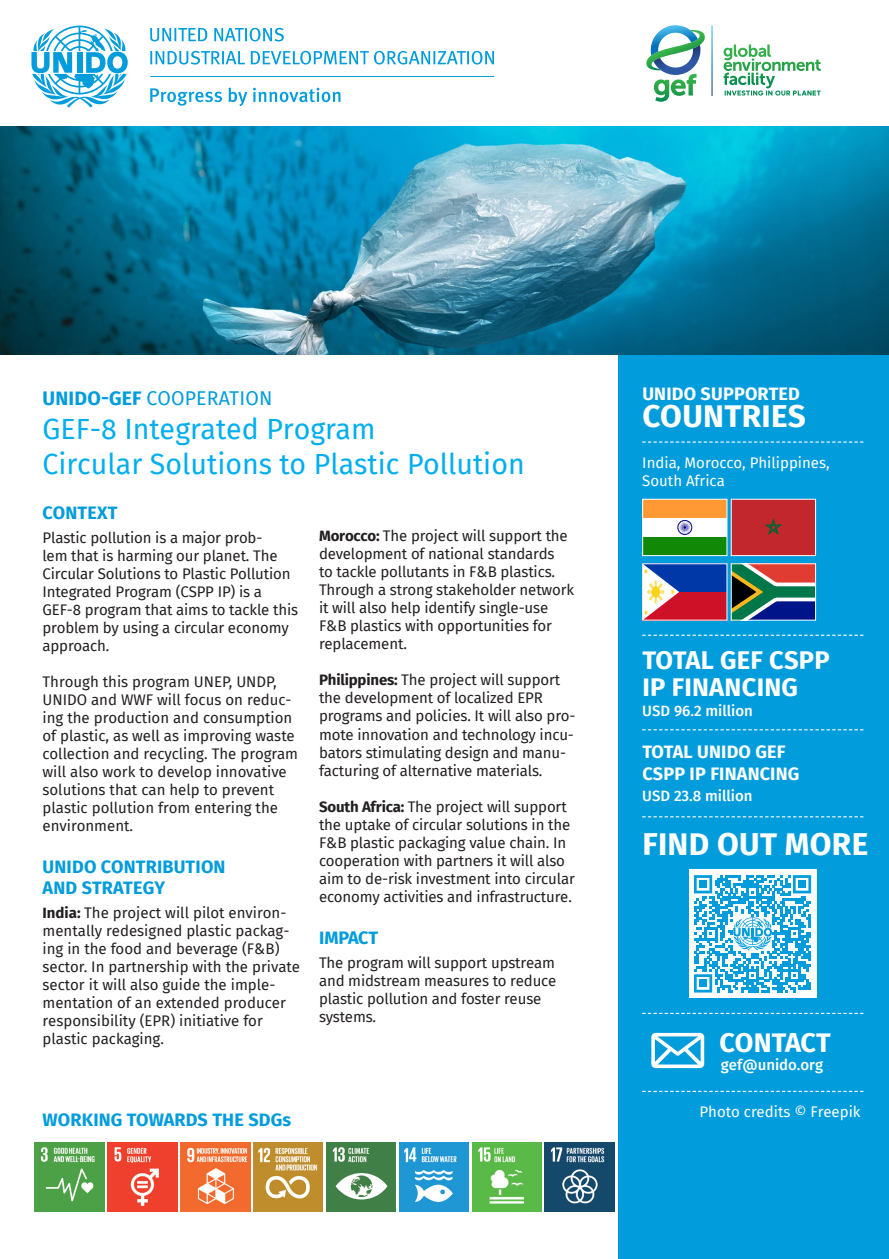
<style>
.page{position:relative;width:889px;height:1259px;background:#fff}
.page>*{position:absolute;margin:0;border:0;box-sizing:border-box;transform-origin:0 0}
.t1{font:700 31.5px "Fira Sans";letter-spacing:.01em;color:#fff}
.t2{font:28.5px/34.2px "Fira Sans";color:#00aeef}
.t3{font:700 27px "Fira Sans";color:#fff}
.t4{font:700 25.5px/27px "Fira Sans";letter-spacing:.01em;color:#fff}
.t5{font:19.5px "Fira Sans";letter-spacing:.01em;color:#009cdc}
.t6{font:700 18px "Fira Sans";letter-spacing:.01em;color:#009cdc}
.t7{font:700 18px/22.5px "Fira Sans";letter-spacing:.01em;color:#fff}
.t8{font:15px/18px "Fira Sans";letter-spacing:-.01em;color:#231f20}
.t9{font:15px/18px "Fira Sans";color:#fff}
.t10{font:500 15px "Fira Sans";color:#fff}
.s1{font-weight:700}
</style>
<div class="page">
<div style="left:619px;top:325px;width:270px;height:934px;background:#009cdc"></div>
<img style="left:35px;top:1142px;width:69px;height:70px">
<img style="left:107px;top:1142px;width:70px;height:70px">
<img style="left:180px;top:1142px;width:70px;height:70px">
<img style="left:545px;top:1142px;width:69px;height:70px">
<div style="left:642px;top:499px;width:85px;height:56px;background:#f93"></div>
<div style="left:642px;top:518px;width:85px;height:37px;background:#fff"></div>
<div style="left:642px;top:537px;width:85px;height:18px;background:#128807"></div>
<svg style="left:678px;top:520px;width:14px;height:14px"></svg>
<div style="left:642px;top:499px;width:85px;height:57px;border:1px solid #fff"></div>
<div style="left:731px;top:499px;width:84px;height:56px;background:#c1272d"></div>
<svg style="left:764px;top:518px;width:18px;height:17px"></svg>
<div style="left:731px;top:499px;width:85px;height:57px;border:1px solid #fff"></div>
<div style="left:642px;top:564px;width:85px;height:56px;background:#0038a8"></div>
<div style="left:642px;top:592px;width:85px;height:28px;background:#ce1126"></div>
<svg style="left:644px;top:565px;width:35px;height:53px"></svg>
<div style="left:642px;top:563px;width:85px;height:57px;border:1px solid #fff"></div>
<svg style="left:733px;top:565px;width:81px;height:53px;background:#5d625e"></svg>
<div style="left:731px;top:563px;width:85px;height:57px;border:1px solid #fff"></div>
<img style="left:253px;top:1142px;width:70px;height:70px">
<img style="left:326px;top:1142px;width:70px;height:70px">
<img style="left:472px;top:1142px;width:70px;height:70px">
<img style="left:399px;top:1142px;width:70px;height:70px">
<svg style="left:642px;top:441px;width:221px;height:1px"></svg>
<svg style="left:642px;top:634px;width:221px;height:2px"></svg>
<img style="left:0;top:126px;width:889px;height:229px">
<svg style="left:723px;top:44px;width:97px;height:52px"></svg>
<svg style="left:711px;top:25px;width:1px;height:71px"></svg>
<svg style="left:646px;top:25px;width:59px;height:77px"></svg>
<svg style="left:642px;top:1012px;width:221px;height:2px"></svg>
<svg style="left:642px;top:1090px;width:221px;height:2px"></svg>
<svg style="left:642px;top:816px;width:221px;height:1px"></svg>
<svg style="left:651px;top:1032px;width:53px;height:36px"></svg>
<svg style="left:642px;top:729px;width:221px;height:1px"></svg>
<div style="left:689px;top:870px;width:127px;height:127px;background:#fff"></div>
<svg style="left:694px;top:875px;width:117px;height:117px"></svg>
<svg style="left:31px;top:26px;width:97px;height:82px"></svg>
<hr style="left:150px;top:76px;width:344px;height:1px;background:#009cdc">
<svg style="left:150px;top:88px;width:72px;height:18px"></svg>
<svg style="left:228px;top:88px;width:19px;height:18px"></svg>
<svg style="left:253px;top:88px;width:87px;height:14px"></svg>
<svg style="left:150px;top:51px;width:344px;height:14px"></svg>
<svg style="left:150px;top:28px;width:134px;height:13px"></svg>
<p class="t5" style="left:43px;top:384px;width:231px"><span class="s1">UNIDO-GEF</span> COOPERATION</p>
<p class="t2" style="left:43px;top:411px;width:483px">GEF-8 Integrated Program<br>Circular Solutions to Plastic Pollution</p>
<p class="t6" style="left:43px;top:497px;width:76px">CONTEXT</p>
<p class="t8" style="left:43px;top:528px;width:257px">Plastic pollution is a major prob-<br>lem that is harming our planet. The<br>Circular Solutions to Plastic Pollution<br>Integrated Program (CSPP IP) is a<br>GEF-8 program that aims to tackle this problem by using a circular economy approach.</p>
<p class="t8" style="left:43px;top:672px;width:257px">Through this program UNEP, UNDP, UNIDO and WWF will focus on reduc&shy;ing the production and consumption of plastic, as well as improving waste collection and recycling. The program will also work to develop innovative solutions that can help to prevent plastic pollution from entering the environment.</p>
<p class="t6" style="left:43px;top:851px;width:184px">UNIDO CONTRIBUTION</p>
<p class="t6" style="left:43px;top:872px;width:124px">AND STRATEGY</p>
<p class="t8" style="left:43px;top:903px;width:259px"><span class="s1">India:</span> The project will pilot environ&shy;mentally redesigned plastic packag&shy;ing in the food and beverage (F&amp;B) sector. In partnership with the private sector it will also guide the imple&shy;mentation of an extended producer responsibility (EPR) initiative for plastic packaging.</p>
<p class="t8" style="left:319px;top:527px;width:256px"><span class="s1">Morocco:</span> The project will support the development of national standards<br>to tackle pollutants in F&amp;B plastics.<br>Through a strong stakeholder network it will also help identify single-use F&amp;B plastics with opportunities for replacement.</p>
<p class="t8" style="left:319px;top:671px;width:258px"><span class="s1">Philippines:</span> The project will support the development of localized EPR programs and policies. It will also pro&shy;mote innovation and technology incu&shy;bators stimulating design and manu&shy;facturing of alternative materials.</p>
<p class="t8" style="left:319px;top:797px;width:257px"><span class="s1">South Africa:</span> The project will support the uptake of circular solutions in the F&amp;B plastic packaging value chain. In cooperation with partners it will also aim to de-risk investment into circular economy activities and infrastructure.</p>
<p class="t6" style="left:319px;top:922px;width:61px">IMPACT</p>
<p class="t8" style="left:319px;top:953px;width:239px">The program will support upstream and midstream measures to reduce plastic pollution and foster reuse systems.</p>
<p class="t6" style="left:43px;top:1105px;width:250px">WORKING TOWARDS THE SDGs</p>
<p class="t7" style="left:642px;top:381px;width:159px">UNIDO SUPPORTED</p>
<p class="t1" style="left:642px;top:389px;width:165px">COUNTRIES</p>
<p class="t9" style="left:642px;top:453px;width:189px">India, Morocco, Philippines,<br>South Africa</p>
<p class="t4" style="left:642px;top:644px;width:189px">TOTAL GEF CSPP<br>IP FINANCING</p>
<p class="t10" style="left:642px;top:698px;width:112px">USD 96.2 million</p>
<p class="t7" style="left:642px;top:739px;width:159px">TOTAL UNIDO GEF<br>CSPP IP FINANCING</p>
<p class="t10" style="left:642px;top:784px;width:112px">USD 23.8 million</p>
<p class="t1" style="left:642px;top:817px;width:227px">FIND OUT MORE</p>
<p class="t3" style="left:719px;top:1020px;width:113px">CONTACT</p>
<p class="t10" style="left:721px;top:1052px;width:104px">gef@unido.org</p>
<p class="t9" style="left:699px;top:1102px;width:163px">Photo credits © Freepik</p>
</div>
